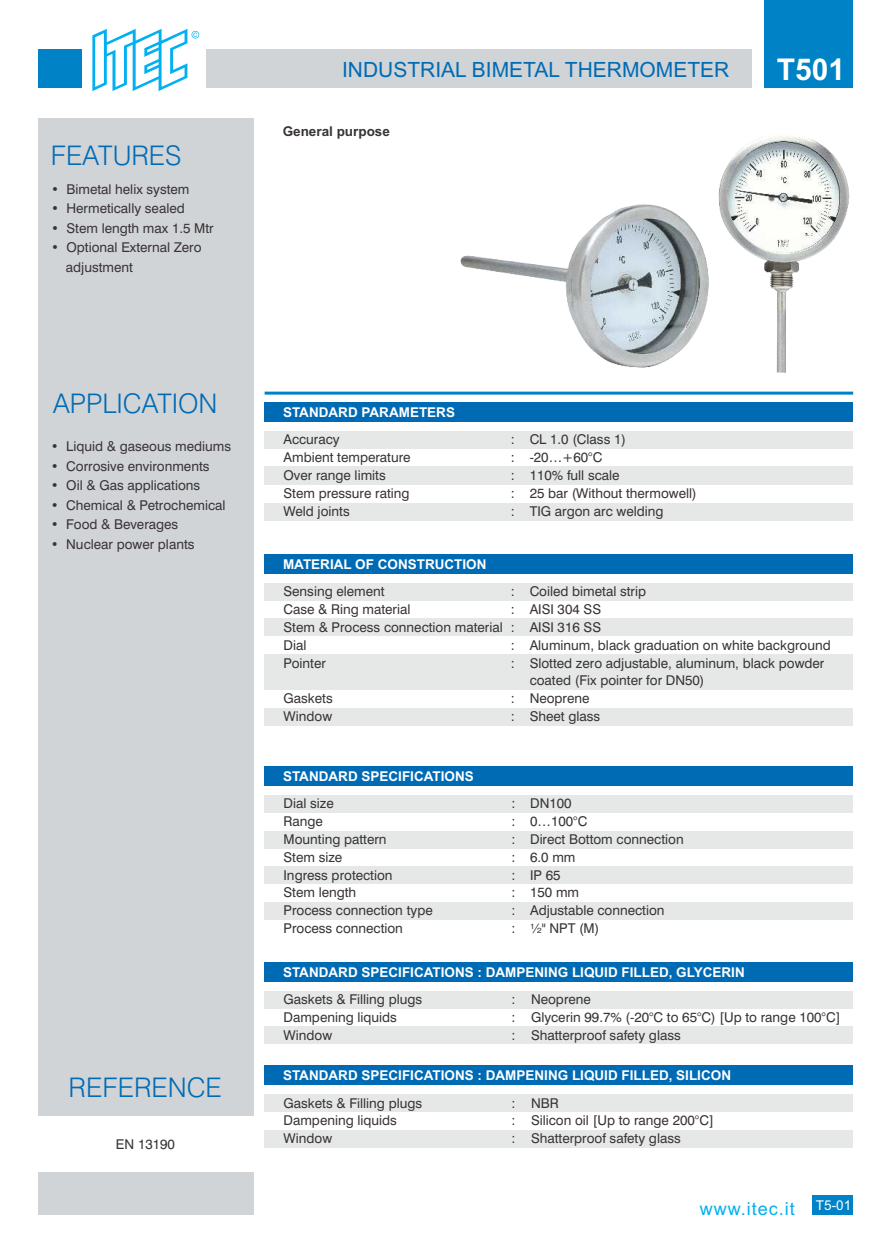
<style>
.page{position:relative;width:891px;height:1242px;background:#fff}
.page>*{position:absolute;margin:0;border:0;box-sizing:border-box;transform-origin:0 0}
.t1{font:700 30px "Arial";color:#fff}
.t2{font:300 27px "Swiss 721 BT";color:#006bb5}
.t3{font:21px "Arial";color:#006bb5}
.t4{font:18px "Arial";letter-spacing:.055em;color:#00b0f0}
.t5{font:13.5px/17.9px "Swiss 721 BT";color:#383336}
.t6{font:700 13.5px "Arial";color:#fff}
.t7{font:700 13.5px "Arial";color:#383336}
.t8{font:13.5px "Arial";color:#fff}
</style>
<div class="page">
<div style="left:38px;top:119px;width:216px;height:1096px;background:#d1d4d6"></div>
<div style="left:38px;top:50px;width:43px;height:38px;background:#0082c7"></div>
<div style="left:207px;top:50px;width:545px;height:38px;background:#d1d4d6"></div>
<div style="left:764px;top:0;width:89px;height:88px;background:#0082c7"></div>
<svg style="left:92px;top:29px;width:107px;height:62px"></svg>
<div style="left:38px;top:1116px;width:237px;height:56px;background:#fff"></div>
<div style="left:265px;top:795px;width:588px;height:18px;background:#e6e8e8"></div>
<div style="left:265px;top:831px;width:588px;height:17px;background:#e6e8e8"></div>
<div style="left:265px;top:866px;width:588px;height:18px;background:#e6e8e8"></div>
<div style="left:265px;top:902px;width:588px;height:18px;background:#e6e8e8"></div>
<div style="left:265px;top:766px;width:588px;height:20px;background:#006bb5"></div>
<div style="left:265px;top:991px;width:588px;height:18px;background:#e6e8e8"></div>
<div style="left:265px;top:1026px;width:588px;height:18px;background:#e6e8e8"></div>
<div style="left:265px;top:962px;width:588px;height:19px;background:#006bb5"></div>
<div style="left:265px;top:1094px;width:588px;height:18px;background:#e6e8e8"></div>
<div style="left:265px;top:1130px;width:588px;height:18px;background:#e6e8e8"></div>
<div style="left:265px;top:1066px;width:588px;height:19px;background:#006bb5"></div>
<div style="left:265px;top:431px;width:588px;height:18px;background:#e6e8e8"></div>
<div style="left:265px;top:467px;width:588px;height:18px;background:#e6e8e8"></div>
<div style="left:265px;top:503px;width:588px;height:18px;background:#e6e8e8"></div>
<hr style="left:265px;top:392px;width:588px;height:3px;background:#0082c7">
<div style="left:265px;top:402px;width:588px;height:20px;background:#006bb5"></div>
<div style="left:265px;top:583px;width:588px;height:18px;background:#e6e8e8"></div>
<div style="left:265px;top:619px;width:588px;height:17px;background:#e6e8e8"></div>
<div style="left:265px;top:655px;width:588px;height:35px;background:#e6e8e8"></div>
<div style="left:265px;top:708px;width:588px;height:18px;background:#e6e8e8"></div>
<div style="left:265px;top:554px;width:588px;height:19px;background:#006bb5"></div>
<img style="left:718px;top:135px;width:132px;height:238px">
<img style="left:460px;top:204px;width:249px;height:164px">
<div style="left:813px;top:1195px;width:40px;height:20px;background:#0082c7"></div>
<h2 class="t2" style="left:51px;top:145px;width:132px">FEATURES</h2>
<p class="t5" style="left:51px;top:182px;width:140px">• Bimetal helix system</p>
<p class="t5" style="left:51px;top:201px;width:135px">• Hermetically sealed</p>
<p class="t5" style="left:51px;top:220px;width:164px">• Stem length max 1.5 Mtr</p>
<p class="t5" style="left:66px;top:239px;width:137px;line-height:19.4px;text-indent:-15px">• Optional External Zero adjustment</p>
<h2 class="t2" style="left:53px;top:393px;width:166px">APPLICATION</h2>
<p class="t5" style="left:51px;top:439px;width:182px">• Liquid &amp; gaseous mediums</p>
<p class="t5" style="left:51px;top:458px;width:160px">• Corrosive environments</p>
<p class="t5" style="left:51px;top:478px;width:151px">• Oil &amp; Gas applications</p>
<p class="t5" style="left:51px;top:497px;width:176px">• Chemical &amp; Petrochemical</p>
<p class="t5" style="left:51px;top:517px;width:129px">• Food &amp; Beverages</p>
<p class="t5" style="left:51px;top:536px;width:145px">• Nuclear power plants</p>
<h2 class="t2" style="left:69px;top:1076px;width:155px">REFERENCE</h2>
<p class="t5" style="left:116px;top:1136px;width:61px">EN 13190</p>
<h3 class="t3" style="left:342px;top:61px;width:389px">INDUSTRIAL BIMETAL THERMOMETER</h3>
<h1 class="t1" style="left:777px;top:58px;width:70px">T501</h1>
<p class="t7" style="left:283px;top:126px;width:109px">General purpose</p>
<p class="t6" style="left:283px;top:407px;width:173px">STANDARD PARAMETERS</p>
<p class="t5" style="left:284px;top:432px;width:58px">Accuracy</p>
<p class="t5" style="left:511px;top:432px;width:117px">: CL 1.0 (Class 1)</p>
<p class="t5" style="left:284px;top:450px;width:129px">Ambient temperature</p>
<p class="t5" style="left:511px;top:450px;width:93px">: -20…+60°C</p>
<p class="t5" style="left:284px;top:468px;width:104px">Over range limits</p>
<p class="t5" style="left:511px;top:468px;width:110px">: 110% full scale</p>
<p class="t5" style="left:284px;top:485px;width:128px">Stem pressure rating</p>
<p class="t5" style="left:511px;top:485px;width:187px">: 25 bar (Without thermowell)</p>
<p class="t5" style="left:284px;top:503px;width:68px">Weld joints</p>
<p class="t5" style="left:511px;top:503px;width:154px">: TIG argon arc welding</p>
<p class="t6" style="left:283px;top:559px;width:205px">MATERIAL OF CONSTRUCTION</p>
<p class="t5" style="left:284px;top:584px;width:103px">Sensing element</p>
<p class="t5" style="left:511px;top:584px;width:137px">: Coiled bimetal strip</p>
<p class="t5" style="left:284px;top:602px;width:128px">Case &amp; Ring material</p>
<p class="t5" style="left:284px;top:602px;width:319px;text-align:justify;text-indent:227px">: AISI 304 SS Stem &amp; Process connection material : AISI 316 SS Dial</p>
<p class="t5" style="left:511px;top:637px;width:321px">: Aluminum, black graduation on white background</p>
<p class="t5" style="left:284px;top:655px;width:44px">Pointer</p>
<p class="t5" style="left:530px;top:655px;width:296px;text-indent:-19px">: Slotted zero adjustable, aluminum, black powder coated (Fix pointer for DN50)</p>
<p class="t5" style="left:284px;top:691px;width:51px">Gaskets</p>
<p class="t5" style="left:511px;top:691px;width:80px">: Neoprene</p>
<p class="t5" style="left:284px;top:708px;width:50px">Window</p>
<p class="t5" style="left:511px;top:708px;width:91px">: Sheet glass</p>
<p class="t6" style="left:283px;top:771px;width:192px">STANDARD SPECIFICATIONS</p>
<p class="t5" style="left:284px;top:796px;width:52px">Dial size</p>
<p class="t5" style="left:511px;top:796px;width:62px">: DN100</p>
<p class="t5" style="left:284px;top:814px;width:41px">Range</p>
<p class="t5" style="left:511px;top:814px;width:78px">: 0…100°C</p>
<p class="t5" style="left:284px;top:832px;width:105px">Mounting pattern</p>
<p class="t5" style="left:511px;top:832px;width:174px">: Direct Bottom connection</p>
<p class="t5" style="left:284px;top:849px;width:60px">Stem size</p>
<p class="t5" style="left:511px;top:849px;width:66px">: 6.0 mm</p>
<p class="t5" style="left:284px;top:867px;width:111px">Ingress protection</p>
<p class="t5" style="left:511px;top:867px;width:51px">: IP 65</p>
<p class="t5" style="left:284px;top:885px;width:74px">Stem length</p>
<p class="t5" style="left:511px;top:885px;width:69px">: 150 mm</p>
<p class="t5" style="left:284px;top:903px;width:151px">Process connection type</p>
<p class="t5" style="left:511px;top:903px;width:155px">: Adjustable connection</p>
<p class="t5" style="left:284px;top:921px;width:121px">Process connection</p>
<p class="t5" style="left:511px;top:921px;width:90px">: ½" NPT (M)</p>
<p class="t6" style="left:283px;top:967px;width:463px">STANDARD SPECIFICATIONS : DAMPENING LIQUID FILLED, GLYCERIN</p>
<p class="t5" style="left:284px;top:992px;width:140px">Gaskets &amp; Filling plugs</p>
<p class="t5" style="left:511px;top:992px;width:81px">: Neoprene</p>
<p class="t5" style="left:284px;top:1010px;width:115px">Dampening liquids</p>
<p class="t5" style="left:511px;top:1010px;width:331px">: Glycerin 99.7% (-20°C to 65°C) [Up to range 100°C]</p>
<p class="t5" style="left:284px;top:1027px;width:50px">Window</p>
<p class="t5" style="left:511px;top:1027px;width:171px">: Shatterproof safety glass</p>
<p class="t6" style="left:283px;top:1071px;width:450px">STANDARD SPECIFICATIONS : DAMPENING LIQUID FILLED, SILICON</p>
<p class="t5" style="left:284px;top:1095px;width:140px">Gaskets &amp; Filling plugs</p>
<p class="t5" style="left:511px;top:1095px;width:49px">: NBR</p>
<p class="t5" style="left:284px;top:1113px;width:115px">Dampening liquids</p>
<p class="t5" style="left:511px;top:1113px;width:204px">: Silicon oil [Up to range 200°C]</p>
<p class="t5" style="left:284px;top:1131px;width:50px">Window</p>
<p class="t5" style="left:511px;top:1131px;width:171px">: Shatterproof safety glass</p>
<h3 class="t4" style="left:700px;top:1202px;width:97px">www.itec.it</h3>
<p class="t8" style="left:816px;top:1200px;width:37px">T5-01</p>
</div>
